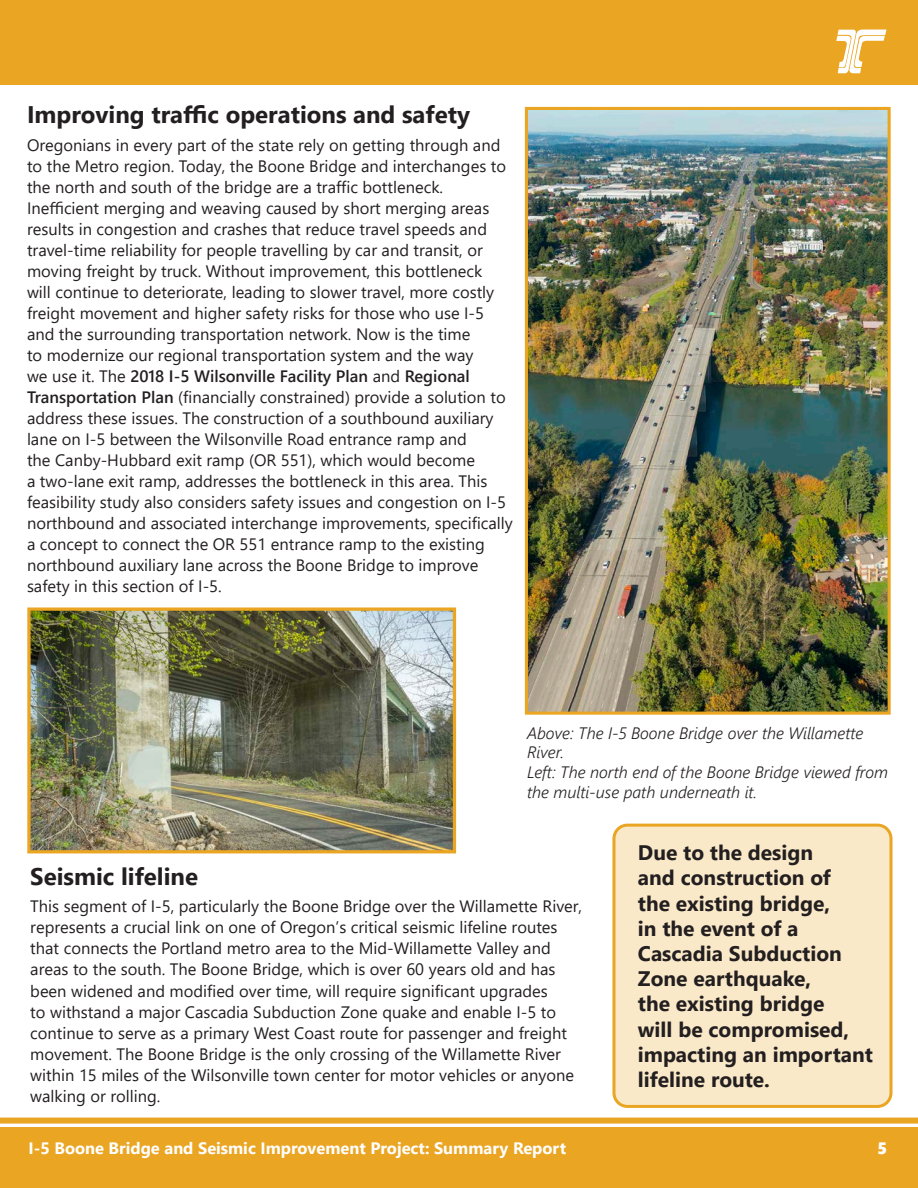
<style>
.page{position:relative;width:918px;height:1188px;background:#fff}
.page>*{position:absolute;margin:0;border:0;box-sizing:border-box;transform-origin:0 0}
.Subheading{font:700 24px "Segoe UI";color:#231f20}
.Heading{font:700 21px/25.2px "Segoe UI";color:#231f20}
.t1{font:16.5px/21px "Segoe UI";color:#231f20}
.Captions{font:italic 300 16.5px/19.8px "Segoe UI";color:#231f20}
.t2{font:700 16.5px "Segoe UI";color:#fff}
.t3{font:16.5px "Segoe UI Black";color:#fff}
.s1{font-weight:600}
</style>
<div class="page">
<div style="left:0;top:0;width:918px;height:84px;background:#eaa522"></div>
<div style="left:0;top:1128px;width:918px;height:60px;background:#eaa522"></div>
<svg style="left:836px;top:30px;width:51px;height:43px"></svg>
<div style="left:0;top:1118px;width:918px;height:6px;background:#eaa522"></div>
<img style="left:529px;top:111px;width:358px;height:600px">
<div style="left:525px;top:107px;width:366px;height:608px;border:3px solid #eaa522"></div>
<img style="left:31px;top:611px;width:421px;height:238px">
<div style="left:27px;top:607px;width:429px;height:246px;border:3px solid #eaa522"></div>
<div style="left:614px;top:825px;width:277px;height:281px;background:#fae9c8;border-radius:14px"></div>
<div style="left:612px;top:824px;width:280px;height:284px;border:3px solid #eaa522;border-radius:14px"></div>
<p class="Subheading" style="left:27px;top:91px;width:445px">Improving traffic operations and safety</p>
<p class="t1" style="left:27px;top:133px;width:487px">Oregonians in every part of the state rely on getting through and to the Metro region. Today, the Boone Bridge and interchanges to the north and south of the bridge are a traffic bottleneck.<br>Inefficient merging and weaving caused by short merging areas results in congestion and crashes that reduce travel speeds and travel-time reliability for people travelling by car and transit, or moving freight by truck. Without improvement, this bottleneck<br>will continue to deteriorate, leading to slower travel, more costly freight movement and higher safety risks for those who use I-5 and the surrounding transportation network. Now is the time<br>to modernize our regional transportation system and the way<br>we use it. The <span class="s1">2018 I-5 Wilsonville Facility Plan</span> and <span class="s1">Regional Transportation Plan</span> (financially constrained) provide a solution to address these issues. The construction of a southbound auxiliary lane on I-5 between the Wilsonville Road entrance ramp and<br>the Canby-Hubbard exit ramp (OR 551), which would become<br>a two-lane exit ramp, addresses the bottleneck in this area. This feasibility study also considers safety issues and congestion on I-5 northbound and associated interchange improvements, specifically a concept to connect the OR 551 entrance ramp to the existing northbound auxiliary lane across the Boone Bridge to improve safety in this section of I-5.</p>
<p class="Captions" style="left:527px;top:720px;width:338px">Above: The I-5 Boone Bridge over the Willamette<br>River.</p>
<p class="Captions" style="left:527px;top:760px;width:363px">Left: The north end of the Boone Bridge viewed from the multi-use path underneath it.</p>
<p class="Subheading" style="left:30px;top:854px;width:169px">Seismic lifeline</p>
<p class="t1" style="left:30px;top:895px;width:553px">This segment of I-5, particularly the Boone Bridge over the Willamette River, represents a crucial link on one of Oregon’s critical seismic lifeline routes that connects the Portland metro area to the Mid-Willamette Valley and areas to the south. The Boone Bridge, which is over 60 years old and has been widened and modified over time, will require significant upgrades<br>to withstand a major Cascadia Subduction Zone quake and enable I-5 to continue to serve as a primary West Coast route for passenger and freight movement. The Boone Bridge is the only crossing of the Willamette River within 15 miles of the Wilsonville town center for motor vehicles or anyone walking or rolling.</p>
<p class="Heading" style="left:638px;top:838px;width:237px">Due to the design<br>and construction of<br>the existing bridge,<br>in the event of a<br>Cascadia Subduction<br>Zone earthquake,<br>the existing bridge<br>will be compromised, impacting an important lifeline route.</p>
<p class="t2" style="left:28px;top:1133px;width:539px">I-5 Boone Bridge and Seismic Improvement Project: Summary Report</p>
<p class="t3" style="left:877px;top:1137px;width:11px">5</p>
</div>
